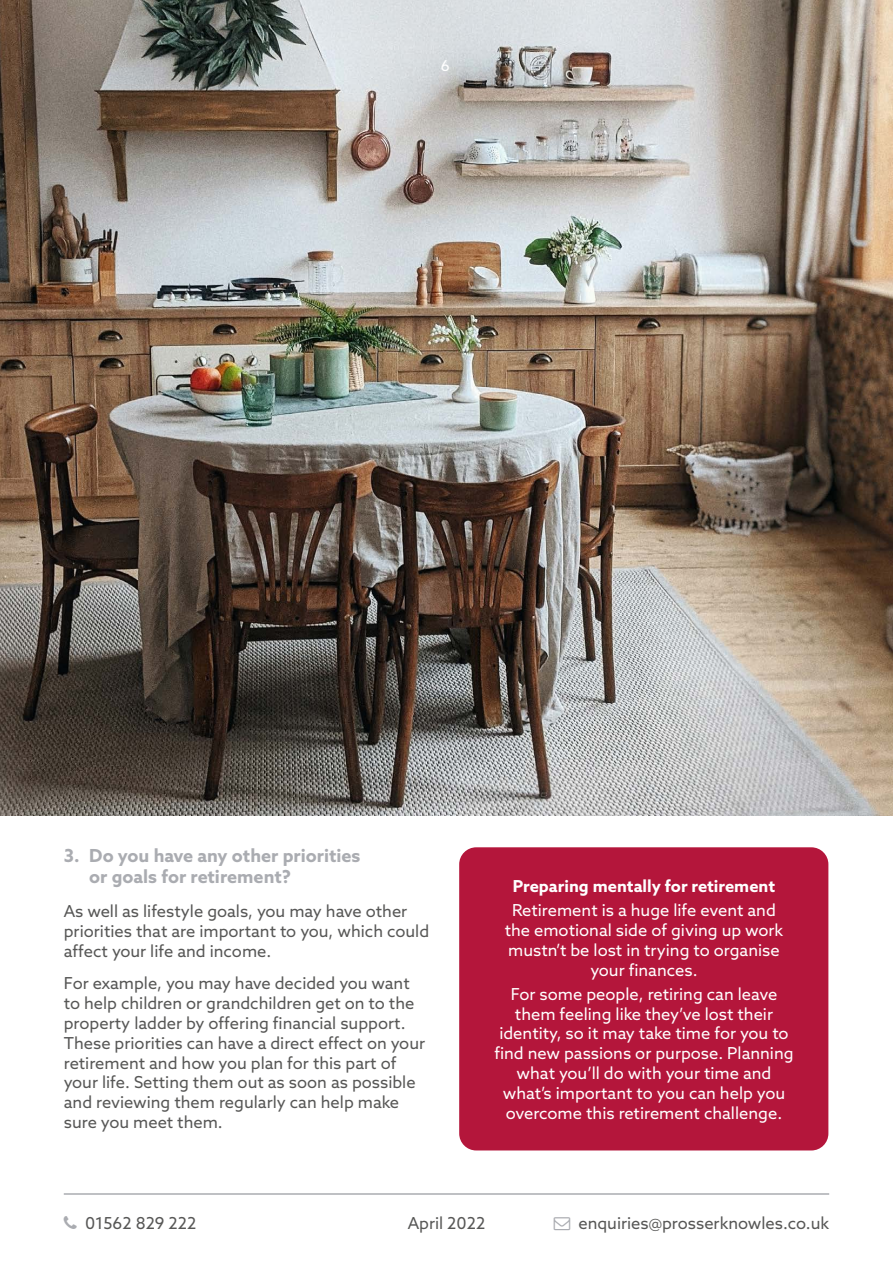
<style>
.page{position:relative;width:893px;height:1263px;background:#fff}
.page>*{position:absolute;margin:0;border:0;box-sizing:border-box;transform-origin:0 0}
.t1{font:700 18px/21.6px "Azo Sans";color:#aaacb1}
.t2{font:16.5px/19.8px "Azo Sans";color:#575756}
.t3{font:16.5px/19.8px "Azo Sans";color:#fff;text-align:center}
.t4{font:700 16.5px "Azo Sans";color:#fff}
.t5{font:15px "Azo Sans";color:#fff}
</style>
<div class="page">
<img style="left:0;top:0;width:893px;height:815px">
<hr style="left:64px;top:1193px;width:765px;height:2px;background:#aaacb1">
<div style="left:459px;top:847px;width:369px;height:303px;background:#b4163b;border-radius:17px"></div>
<p class="t5" style="left:441px;top:56px;width:10px">6</p>
<p class="t1" style="left:89px;top:844px;width:273px;text-indent:-26px">3. Do you have any other priorities or goals for retirement?</p>
<p class="t2" style="left:64px;top:901px;width:367px">As well as lifestyle goals, you may have other priorities that are important to you, which could affect your life and income.</p>
<p class="t2" style="left:64px;top:973px;width:363px">For example, you may have decided you want to help children or grandchildren get on to the property ladder by offering financial support.<br>These priorities can have a direct effect on your retirement and how you plan for this part of your life. Setting them out as soon as possible and reviewing them regularly can help make sure you meet them.</p>
<p class="t4" style="left:513px;top:875px;width:264px">Preparing mentally for retirement</p>
<p class="t3" style="left:505px;top:900px;width:280px">Retirement is a huge life event and the emotional side of giving up work mustn’t be lost in trying to organise your finances.</p>
<p class="t3" style="left:494px;top:984px;width:301px">For some people, retiring can leave them feeling like they’ve lost their identity, so it may take time for you to find new passions or purpose. Planning what you’ll do with your time and what’s important to you can help you overcome this retirement challenge.</p>
<p class="t2" style="left:85px;top:1213px;width:113px">01562 829 222</p>
<p class="t2" style="left:408px;top:1213px;width:79px">April 2022</p>
<p class="t2" style="left:578px;top:1213px;width:252px">enquiries@prosserknowles.co.uk</p>
</div>
